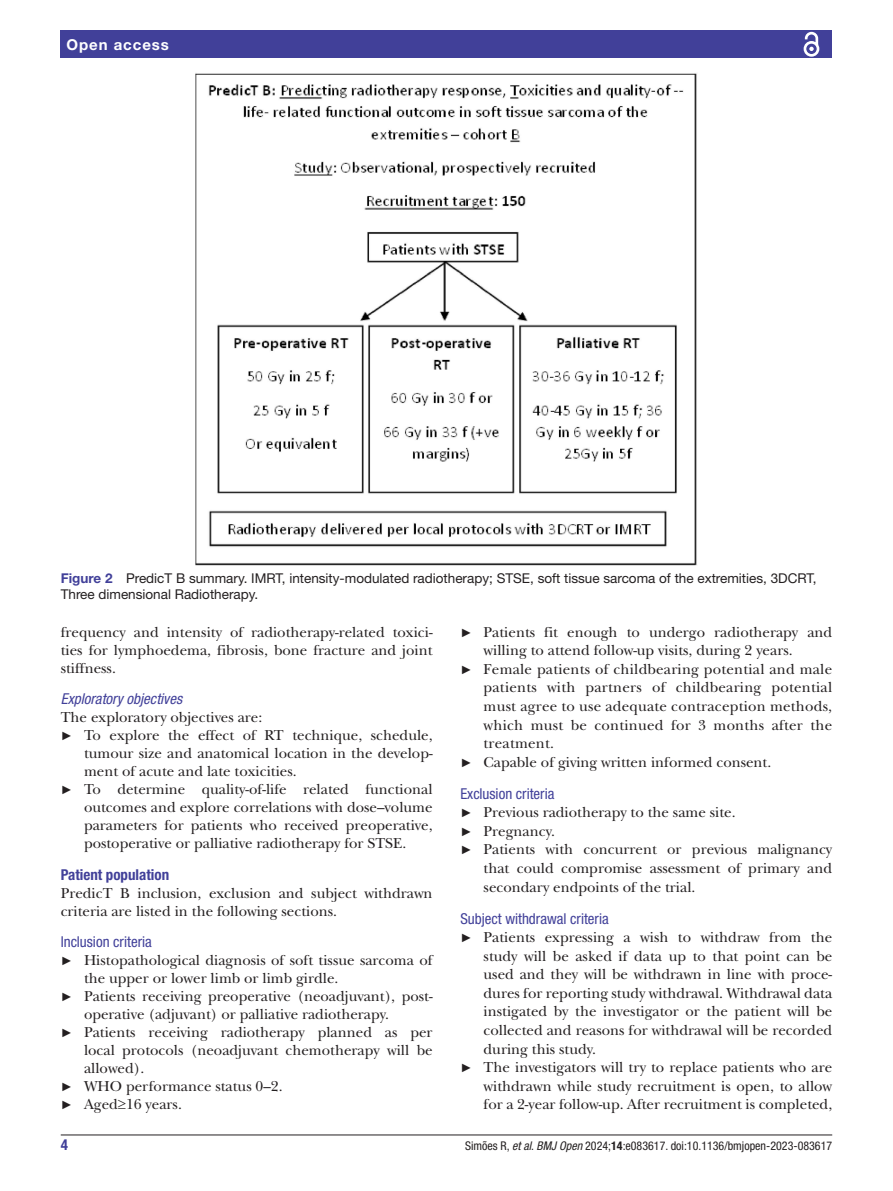
<style>
.page{position:relative;width:893px;height:1191px;background:#fff}
.page>*{position:absolute;margin:0;border:0;box-sizing:border-box;transform-origin:0 0}
.t1{font:15px/18px "New Baskerville";color:#231f20;text-align:justify}
.t2{font:condensed 15px "Helvetica Neue LT Std";color:#414099}
.t3{font:italic condensed 15px "Helvetica Neue LT Std";color:#414099}
.t4{font:700 condensed 15px "Helvetica Neue LT Std";color:#414099}
.t5{font:700 15px "Helvetica Neue LT Std";letter-spacing:.065em;color:#fff}
.t6{font:13.5px/16.2px "Helvetica Neue LT Std";color:#231f20}
.t7{font:condensed 12px "Helvetica Neue LT Std";color:#231f20}
.s1{font-weight:700;color:#414099}
.s2{font-family:"Arial";font-size:12px}
.s3{font-style:italic}
.s4{font-weight:700}
</style>
<div class="page">
<hr style="left:61px;top:1134px;width:771px;height:1px;background:#231f20">
<div style="left:61px;top:31px;width:771px;height:27px;background:#414099"></div>
<svg style="left:803px;top:31px;width:17px;height:26px"></svg>
<img style="left:196px;top:73px;width:501px;height:492px">
<p class="t5" style="left:66px;top:35px;width:104px">Open access</p>
<p class="t6" style="left:61px;top:570px;width:757px"><span class="s1">Figure 2</span> PredicT B summary. IMRT, intensity-modulated radiotherapy; STSE, soft tissue sarcoma of the extremities, 3DCRT,<br>Three dimensional Radiotherapy.</p>
<p class="t1" style="left:61px;top:623px;width:373px">frequency and intensity of radiotherapy-related toxici&shy;ties for lymphoedema, fibrosis, bone fracture and joint stiffness.</p>
<p class="t3" style="left:61px;top:690px;width:123px">Exploratory objectives</p>
<p class="t1" style="left:61px;top:708px;width:203px">The exploratory objectives are:</p>
<p class="t1" style="left:61px;top:726px;width:373px"><span class="s2">►</span> To explore the effect of RT technique, schedule,</p>
<p class="t1" style="left:84px;top:744px;width:350px">tumour size and anatomical location in the develop-</p>
<p class="t1" style="left:84px;top:762px;width:214px">ment of acute and late toxicities.</p>
<p class="t1" style="left:61px;top:780px;width:373px"><span class="s2">►</span> To determine quality-of-life related functional</p>
<p class="t1" style="left:84px;top:798px;width:350px">outcomes and explore correlations with dose–volume</p>
<p class="t1" style="left:84px;top:816px;width:350px">parameters for patients who received preoperative,</p>
<p class="t1" style="left:84px;top:834px;width:324px">postoperative or palliative radiotherapy for STSE.</p>
<p class="t4" style="left:61px;top:865px;width:110px">Patient population</p>
<p class="t1" style="left:61px;top:884px;width:373px">PredicT B inclusion, exclusion and subject withdrawn criteria are listed in the following sections.</p>
<p class="t2" style="left:61px;top:933px;width:93px">Inclusion criteria</p>
<p class="t1" style="left:61px;top:951px;width:373px"><span class="s2">►</span> Histopathological diagnosis of soft tissue sarcoma of</p>
<p class="t1" style="left:84px;top:969px;width:256px">the upper or lower limb or limb girdle.</p>
<p class="t1" style="left:61px;top:987px;width:373px"><span class="s2">►</span> Patients receiving preoperative (neoadjuvant), post-</p>
<p class="t1" style="left:84px;top:1005px;width:306px">operative (adjuvant) or palliative radiotherapy.</p>
<p class="t1" style="left:61px;top:1023px;width:373px"><span class="s2">►</span> Patients receiving radiotherapy planned as per</p>
<p class="t1" style="left:84px;top:1041px;width:350px">local protocols (neoadjuvant chemotherapy will be</p>
<p class="t1" style="left:84px;top:1059px;width:62px">allowed).</p>
<p class="t1" style="left:61px;top:1077px;width:223px"><span class="s2">►</span> WHO performance status 0–2.</p>
<p class="t1" style="left:61px;top:1095px;width:123px"><span class="s2">►</span> Aged≥16 years.</p>
<p class="t1" style="left:460px;top:623px;width:373px"><span class="s2">►</span> Patients fit enough to undergo radiotherapy and</p>
<p class="t1" style="left:484px;top:641px;width:310px">willing to attend follow-up visits, during 2 years.</p>
<p class="t1" style="left:460px;top:660px;width:373px"><span class="s2">►</span> Female patients of childbearing potential and male</p>
<p class="t1" style="left:484px;top:678px;width:350px">patients with partners of childbearing potential</p>
<p class="t1" style="left:484px;top:697px;width:350px">must agree to use adequate contraception methods,</p>
<p class="t1" style="left:484px;top:715px;width:350px">which must be continued for 3 months after the</p>
<p class="t1" style="left:484px;top:734px;width:72px">treatment.</p>
<p class="t1" style="left:460px;top:753px;width:312px"><span class="s2">►</span> Capable of giving written informed consent.</p>
<p class="t2" style="left:460px;top:784px;width:96px">Exclusion criteria</p>
<p class="t1" style="left:460px;top:803px;width:277px"><span class="s2">►</span> Previous radiotherapy to the same site.</p>
<p class="t1" style="left:460px;top:822px;width:96px"><span class="s2">►</span> Pregnancy.</p>
<p class="t1" style="left:460px;top:840px;width:373px"><span class="s2">►</span> Patients with concurrent or previous malignancy</p>
<p class="t1" style="left:484px;top:859px;width:350px">that could compromise assessment of primary and</p>
<p class="t1" style="left:484px;top:877px;width:213px">secondary endpoints of the trial.</p>
<p class="t2" style="left:460px;top:909px;width:150px">Subject withdrawal criteria</p>
<p class="t1" style="left:460px;top:928px;width:373px"><span class="s2">►</span> Patients expressing a wish to withdraw from the</p>
<p class="t1" style="left:484px;top:947px;width:350px">study will be asked if data up to that point can be</p>
<p class="t1" style="left:484px;top:965px;width:350px">used and they will be withdrawn in line with proce-</p>
<p class="t1" style="left:484px;top:984px;width:350px">dures for reporting study withdrawal. Withdrawal data</p>
<p class="t1" style="left:484px;top:1002px;width:350px">instigated by the investigator or the patient will be</p>
<p class="t1" style="left:484px;top:1021px;width:350px">collected and reasons for withdrawal will be recorded</p>
<p class="t1" style="left:484px;top:1039px;width:114px">during this study.</p>
<p class="t1" style="left:460px;top:1058px;width:373px"><span class="s2">►</span> The investigators will try to replace patients who are</p>
<p class="t1" style="left:484px;top:1076px;width:350px">withdrawn while study recruitment is open, to allow</p>
<p class="t1" style="left:484px;top:1095px;width:350px">for a 2-year follow-up. After recruitment is completed,</p>
<p class="t4" style="left:61px;top:1135px;width:9px">4</p>
<p class="t7" style="left:465px;top:1138px;width:369px">Simões R, <span class="s3">et al</span>. <span class="s3">BMJ Open</span> 2024;<span class="s4">14</span>:e083617. doi:10.1136/bmjopen-2023-083617</p>
</div>
